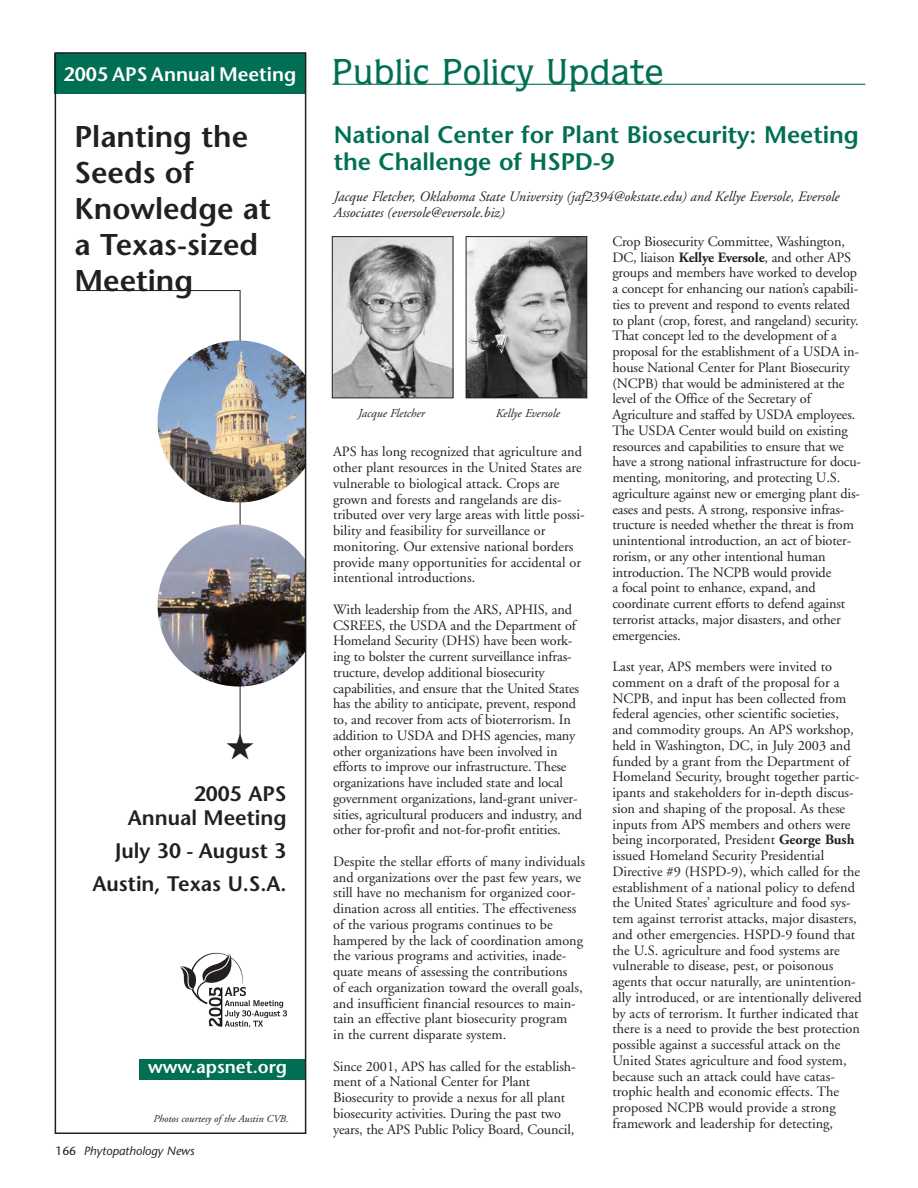
<style>
.page{position:relative;width:918px;height:1188px;background:#fff}
.page>*{position:absolute;margin:0;border:0;box-sizing:border-box;transform-origin:0 0}
.t1{font:500 36px "Quorum";letter-spacing:.03em;color:#006f53}
.t2{font:600 30px/36px "Stone Sans";color:#231f20}
.t3{font:600 24px/27px "Stone Sans";color:#006f53}
.t4{font:600 21px/24px "Stone Sans";color:#231f20;text-align:right}
.t5{font:600 19.5px "Stone Sans";color:#fff}
.t6{font:600 18px "Stone Sans";color:#fff}
.t7{font:14.25px/15.8px "Adobe Garamond";letter-spacing:-.005em;color:#231f20}
.t8{font:italic 14.25px/15.8px "Adobe Garamond";color:#231f20}
.t9{font:italic 12px "Adobe Garamond";color:#231f20}
.t10{font:italic 12px "Stone Sans";color:#231f20}
.t11{font:italic 10.5px "Adobe Garamond";color:#231f20}
.s1{font-style:normal}
.s2{font-weight:700}
</style>
<div class="page">
<hr style="left:240px;top:290px;width:1px;height:455px;background:#231f20">
<hr style="left:332px;top:84px;width:533px;height:1px;background:#006f53">
<img style="left:468px;top:238px;width:117px;height:158px">
<div style="left:466px;top:236px;width:121px;height:162px;border:1px solid #231f20"></div>
<img style="left:334px;top:238px;width:117px;height:158px">
<div style="left:332px;top:236px;width:121px;height:162px;border:1px solid #231f20"></div>
<img style="left:158px;top:525px;width:162px;height:162px;border-radius:50%">
<img style="left:158px;top:341px;width:162px;height:162px;border-radius:50%">
<div style="left:140px;top:1059px;width:165px;height:21px;background:#006f53"></div>
<hr style="left:77px;top:290px;width:163px;height:1px;background:#231f20">
<div style="left:306px;top:347px;width:19px;height:351px;background:#fff"></div>
<svg style="left:179px;top:952px;width:108px;height:75px"></svg>
<hr style="left:221px;top:988px;width:1px;height:38px;background:#000">
<div style="left:55px;top:53px;width:251px;height:41px;background:#006f53"></div>
<div style="left:55px;top:52px;width:251px;height:1082px;border:2px solid #231f20"></div>
<svg style="left:239px;top:733px;width:2px;height:13px"></svg>
<h3 class="t5" style="left:64px;top:67px;width:234px">2005 APS Annual Meeting</h3>
<h2 class="t2" style="left:75px;top:122px;width:198px">Planting the<br>Seeds of<br>Knowledge at a Texas-sized<br>Meeting</h2>
<h3 class="t4" style="left:128px;top:784px;width:160px">2005 APS<br>Annual Meeting</h3>
<h3 class="t4" style="left:92px;top:837px;width:196px;line-height:33px">July 30 - August 3<br>Austin, Texas U.S.A.</h3>
<p class="t6" style="left:148px;top:1060px;width:140px">www.apsnet.org</p>
<p class="t11" style="left:154px;top:1114px;width:137px">Photos courtesy of the Austin CVB.</p>
<p class="t10" style="left:56px;top:1146px;width:141px"><span class="s1">166</span> Phytopathology News</p>
<h1 class="t1" style="left:332px;top:59px;width:332px">Public Policy Update</h1>
<h3 class="t3" style="left:334px;top:124px;width:527px">National Center for Plant Biosecurity: Meeting the Challenge of HSPD-9</h3>
<p class="t8" style="left:334px;top:190px;width:507px">Jacque Fletcher, Oklahoma State University (jaf2394@okstate.edu) and Kellye Eversole, Eversole<br>Associates (eversole@eversole.biz)</p>
<p class="t7" style="left:612px;top:235px;width:250px">Crop Biosecurity Committee, Washington, DC, liaison <span class="s2">Kellye Eversole</span>, and other APS groups and members have worked to develop a concept for enhancing our nation’s capabili&shy;ties to prevent and respond to events related to plant (crop, forest, and rangeland) security.<br>That concept led to the development of a proposal for the establishment of a USDA in&shy;house National Center for Plant Biosecurity (NCPB) that would be administered at the level of the Office of the Secretary of Agriculture and staffed by USDA employees.<br>The USDA Center would build on existing resources and capabilities to ensure that we have a strong national infrastructure for docu&shy;menting, monitoring, and protecting U.S. agriculture against new or emerging plant dis&shy;eases and pests. A strong, responsive infras&shy;tructure is needed whether the threat is from unintentional introduction, an act of bioter&shy;rorism, or any other intentional human introduction. The NCPB would provide<br>a focal point to enhance, expand, and coordinate current efforts to defend against terrorist attacks, major disasters, and other emergencies.</p>
<p class="t7" style="left:612px;top:660px;width:251px">Last year, APS members were invited to comment on a draft of the proposal for a NCPB, and input has been collected from federal agencies, other scientific societies, and commodity groups. An APS workshop, held in Washington, DC, in July 2003 and funded by a grant from the Department of Homeland Security, brought together partic&shy;ipants and stakeholders for in-depth discus&shy;sion and shaping of the proposal. As these inputs from APS members and others were being incorporated, President <span class="s2">George Bush </span>issued Homeland Security Presidential Directive #9 (HSPD-9), which called for the establishment of a national policy to defend the United States’ agriculture and food sys&shy;tem against terrorist attacks, major disasters, and other emergencies. HSPD-9 found that the U.S. agriculture and food systems are vulnerable to disease, pest, or poisonous agents that occur naturally, are unintention&shy;ally introduced, or are intentionally delivered by acts of terrorism. It further indicated that there is a need to provide the best protection possible against a successful attack on the United States agriculture and food system, because such an attack could have catas&shy;trophic health and economic effects. The proposed NCPB would provide a strong framework and leadership for detecting,</p>
<p class="t9" style="left:358px;top:409px;width:68px">Jacque Fletcher</p>
<p class="t9" style="left:496px;top:409px;width:66px">Kellye Eversole</p>
<p class="t7" style="left:333px;top:445px;width:253px">APS has long recognized that agriculture and other plant resources in the United States are vulnerable to biological attack. Crops are grown and forests and rangelands are dis&shy;tributed over very large areas with little possi&shy;bility and feasibility for surveillance or monitoring. Our extensive national borders provide many opportunities for accidental or intentional introductions.</p>
<p class="t7" style="left:333px;top:603px;width:250px">With leadership from the ARS, APHIS, and CSREES, the USDA and the Department of Homeland Security (DHS) have been work&shy;ing to bolster the current surveillance infras&shy;tructure, develop additional biosecurity capabilities, and ensure that the United States has the ability to anticipate, prevent, respond to, and recover from acts of bioterrorism. In addition to USDA and DHS agencies, many other organizations have been involved in efforts to improve our infrastructure. These organizations have included state and local government organizations, land-grant univer&shy;sities, agricultural producers and industry, and other for-profit and not-for-profit entities.</p>
<p class="t7" style="left:333px;top:855px;width:253px">Despite the stellar efforts of many individuals and organizations over the past few years, we still have no mechanism for organized coor&shy;dination across all entities. The effectiveness of the various programs continues to be hampered by the lack of coordination among the various programs and activities, inade&shy;quate means of assessing the contributions<br>of each organization toward the overall goals, and insufficient financial resources to main&shy;tain an effective plant biosecurity program<br>in the current disparate system.</p>
<p class="t7" style="left:333px;top:1060px;width:244px">Since 2001, APS has called for the establish&shy;ment of a National Center for Plant Biosecurity to provide a nexus for all plant biosecurity activities. During the past two years, the APS Public Policy Board, Council,</p>
</div>
